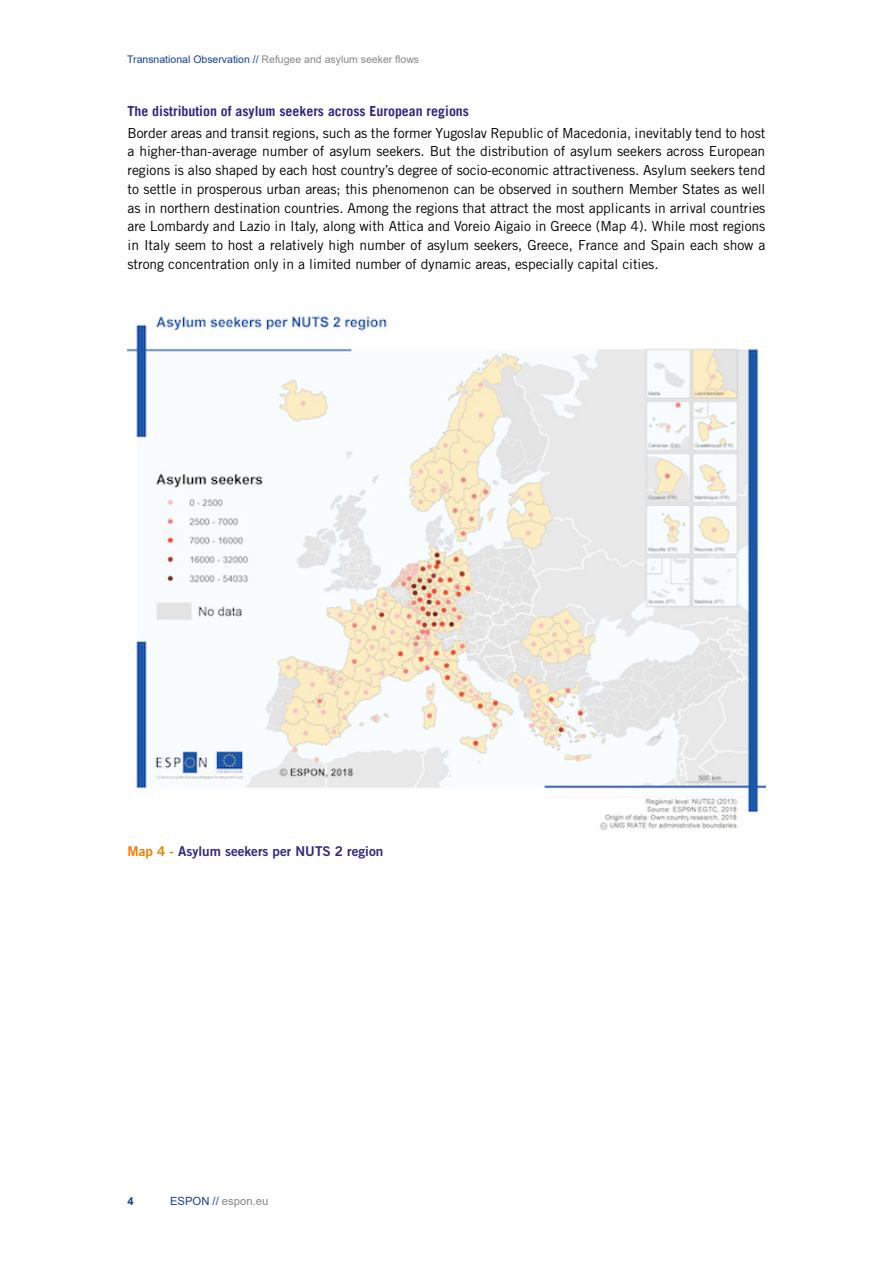
<style>
.page{position:relative;width:893px;height:1263px;background:#fff}
.page>*{position:absolute;margin:0;border:0;box-sizing:border-box;transform-origin:0 0}
.t1{font:13.8px/18.8px "Trade Gothic LT Std";letter-spacing:-.005em;color:#000;text-align:justify}
.t2{font:700 13.8px "Trade Gothic LT";color:#302783}
.t3{font:13.5px "Trade Gothic LT Std Bd 2";color:#302783}
.t4{font:11.25px "Arial";color:#878787}
.t5{font:700 11.25px "Arial";color:#154194}
.t6{font:10.5px "Arial";color:#878787}
.s1{color:#154194}
.s2{color:#ef7d00}
</style>
<div class="page">
<img style="left:128px;top:313px;width:637px;height:518px">
<p class="t6" style="left:127px;top:52px;width:293px"><span class="s1">Transnational Observation //</span> Refugee and asylum seeker flows</p>
<p class="t2" style="left:128px;top:103px;width:343px">The distribution of asylum seekers across European regions</p>
<p class="t1" style="left:128px;top:123px;width:639px">Border areas and transit regions, such as the former Yugoslav Republic of Macedonia, inevitably tend to host a higher-than-average number of asylum seekers. But the distribution of asylum seekers across European regions is also shaped by each host country’s degree of socio-economic attractiveness. Asylum seekers tend to settle in prosperous urban areas; this phenomenon can be observed in southern Member States as well as in northern destination countries. Among the regions that attract the most applicants in arrival countries are Lombardy and Lazio in Italy, along with Attica and Voreio Aigaio in Greece (Map 4). While most regions in Italy seem to host a relatively high number of asylum seekers, Greece, France and Spain each show a strong concentration only in a limited number of dynamic areas, especially capital cities.</p>
<p class="t3" style="left:128px;top:843px;width:257px"><span class="s2">Map 4 -</span> Asylum seekers per NUTS 2 region</p>
<p class="t5" style="left:128px;top:1193px;width:8px">4</p>
<p class="t4" style="left:170px;top:1193px;width:100px"><span class="s1">ESPON //</span> espon.eu</p>
</div>
